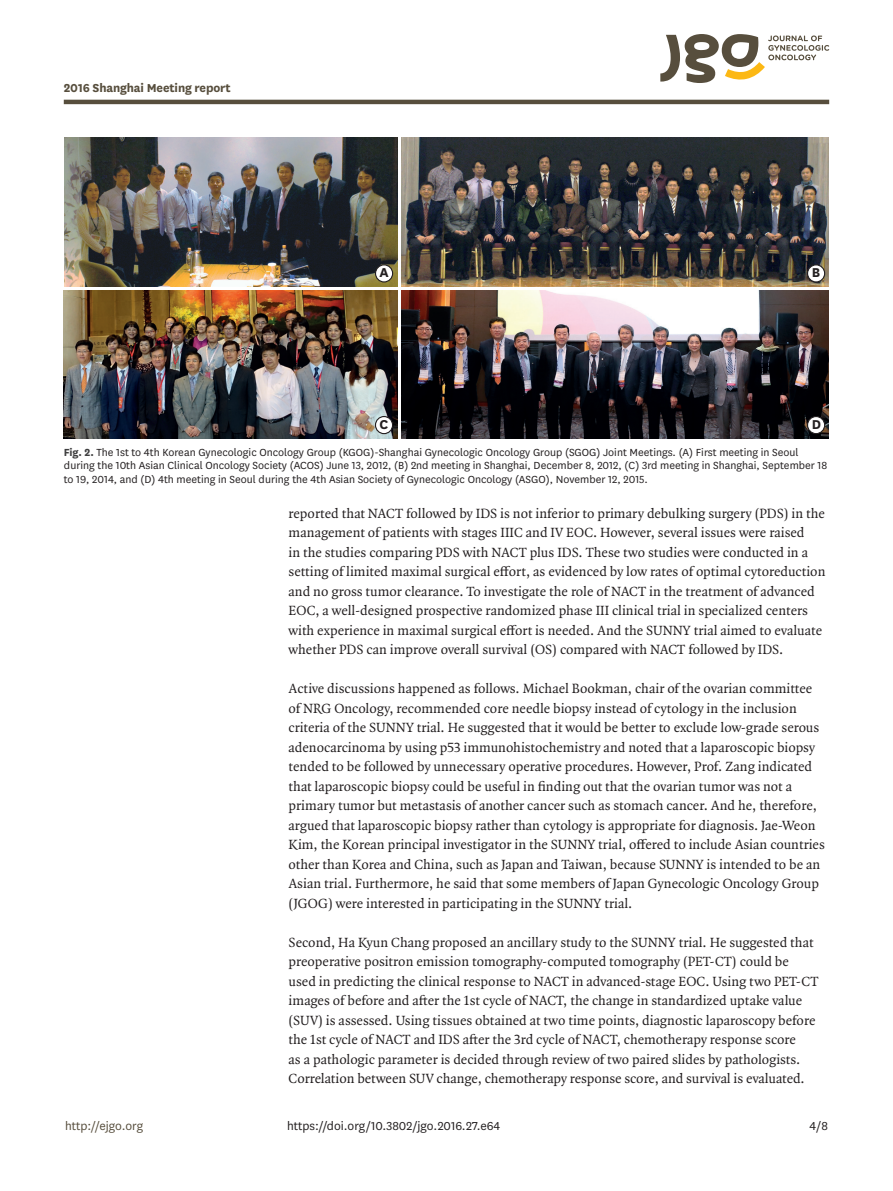
<style>
.page{position:relative;width:893px;height:1191px;background:#fff}
.page>*{position:absolute;margin:0;border:0;box-sizing:border-box;transform-origin:0 0}
.t1{font:700 15px "National";color:#231f20}
.body_p{font:14.25px/19.5px "Quadraat OT";color:#231f20}
.doi_running_footer{font:13.5px "National";color:#231f20}
.alt-title-type{font:700 13.5px "National";letter-spacing:-.01em;color:#574e3d}
.t2{font:13.5px "National";color:#574e3d}
.fig_caption{font:12px/13.5px "National";color:#231f20}
.s1{font-weight:700;color:#3e3e3f}
</style>
<div class="page">
<hr style="left:64px;top:100px;width:765px;height:4px;background:#574e3d">
<svg style="left:660px;top:34px;width:169px;height:49px"></svg>
<img style="left:64px;top:291px;width:333px;height:147px">
<img style="left:64px;top:137px;width:333px;height:149px">
<img style="left:401px;top:137px;width:428px;height:150px">
<img style="left:401px;top:291px;width:428px;height:147px">
<div style="left:375px;top:265px;width:18px;height:17px;background:#fff;border-radius:50%"></div>
<div style="left:375px;top:264px;width:18px;height:18px;border:1px solid #231f20;border-radius:50%"></div>
<div style="left:807px;top:265px;width:18px;height:17px;background:#fff;border-radius:50%"></div>
<div style="left:807px;top:264px;width:18px;height:18px;border:1px solid #231f20;border-radius:50%"></div>
<div style="left:375px;top:416px;width:18px;height:17px;background:#fff;border-radius:50%"></div>
<div style="left:375px;top:416px;width:18px;height:18px;border:1px solid #231f20;border-radius:50%"></div>
<div style="left:807px;top:416px;width:18px;height:17px;background:#fff;border-radius:50%"></div>
<div style="left:807px;top:416px;width:18px;height:18px;border:1px solid #231f20;border-radius:50%"></div>
<p class="alt-title-type" style="left:64px;top:78px;width:168px">2016 Shanghai Meeting report</p>
<p class="t1" style="left:379px;top:262px;width:11px">A</p>
<p class="t1" style="left:812px;top:262px;width:10px">B</p>
<p class="t1" style="left:380px;top:414px;width:10px">C</p>
<p class="t1" style="left:812px;top:414px;width:11px">D</p>
<p class="fig_caption" style="left:64px;top:445px;width:765px"><span class="s1">Fig. 2.</span> The 1st to 4th Korean Gynecologic Oncology Group (KGOG)-Shanghai Gynecologic Oncology Group (SGOG) Joint Meetings. (A) First meeting in Seoul during the 10th Asian Clinical Oncology Society (ACOS) June 13, 2012, (B) 2nd meeting in Shanghai, December 8, 2012, (C) 3rd meeting in Shanghai, September 18 to 19, 2014, and (D) 4th meeting in Seoul during the 4th Asian Society of Gynecologic Oncology (ASGO), November 12, 2015.</p>
<p class="body_p" style="left:289px;top:503px;width:538px">reported that NACT followed by IDS is not inferior to primary debulking surgery (PDS) in the management of patients with stages IIIC and IV EOC. However, several issues were raised<br>in the studies comparing PDS with NACT plus IDS. These two studies were conducted in a setting of limited maximal surgical effort, as evidenced by low rates of optimal cytoreduction and no gross tumor clearance. To investigate the role of NACT in the treatment of advanced EOC, a well-designed prospective randomized phase III clinical trial in specialized centers with experience in maximal surgical effort is needed. And the SUNNY trial aimed to evaluate whether PDS can improve overall survival (OS) compared with NACT followed by IDS.</p>
<p class="body_p" style="left:289px;top:679px;width:538px">Active discussions happened as follows. Michael Bookman, chair of the ovarian committee of NRG Oncology, recommended core needle biopsy instead of cytology in the inclusion criteria of the SUNNY trial. He suggested that it would be better to exclude low-grade serous adenocarcinoma by using p53 immunohistochemistry and noted that a laparoscopic biopsy tended to be followed by unnecessary operative procedures. However, Prof. Zang indicated that laparoscopic biopsy could be useful in finding out that the ovarian tumor was not a primary tumor but metastasis of another cancer such as stomach cancer. And he, therefore, argued that laparoscopic biopsy rather than cytology is appropriate for diagnosis. Jae-Weon Kim, the Korean principal investigator in the SUNNY trial, offered to include Asian countries other than Korea and China, such as Japan and Taiwan, because SUNNY is intended to be an Asian trial. Furthermore, he said that some members of Japan Gynecologic Oncology Group (JGOG) were interested in participating in the SUNNY trial.</p>
<p class="body_p" style="left:289px;top:932px;width:531px">Second, Ha Kyun Chang proposed an ancillary study to the SUNNY trial. He suggested that preoperative positron emission tomography-computed tomography (PET-CT) could be used in predicting the clinical response to NACT in advanced-stage EOC. Using two PET-CT images of before and after the 1st cycle of NACT, the change in standardized uptake value (SUV) is assessed. Using tissues obtained at two time points, diagnostic laparoscopy before the 1st cycle of NACT and IDS after the 3rd cycle of NACT, chemotherapy response score<br>as a pathologic parameter is decided through review of two paired slides by pathologists.<br>Correlation between SUV change, chemotherapy response score, and survival is evaluated.</p>
<p class="t2" style="left:65px;top:1116px;width:80px">http://ejgo.org</p>
<p class="doi_running_footer" style="left:287px;top:1116px;width:215px">https://doi.org/10.3802/jgo.2016.27.e64</p>
<p class="doi_running_footer" style="left:809px;top:1116px;width:20px">4/8</p>
</div>
